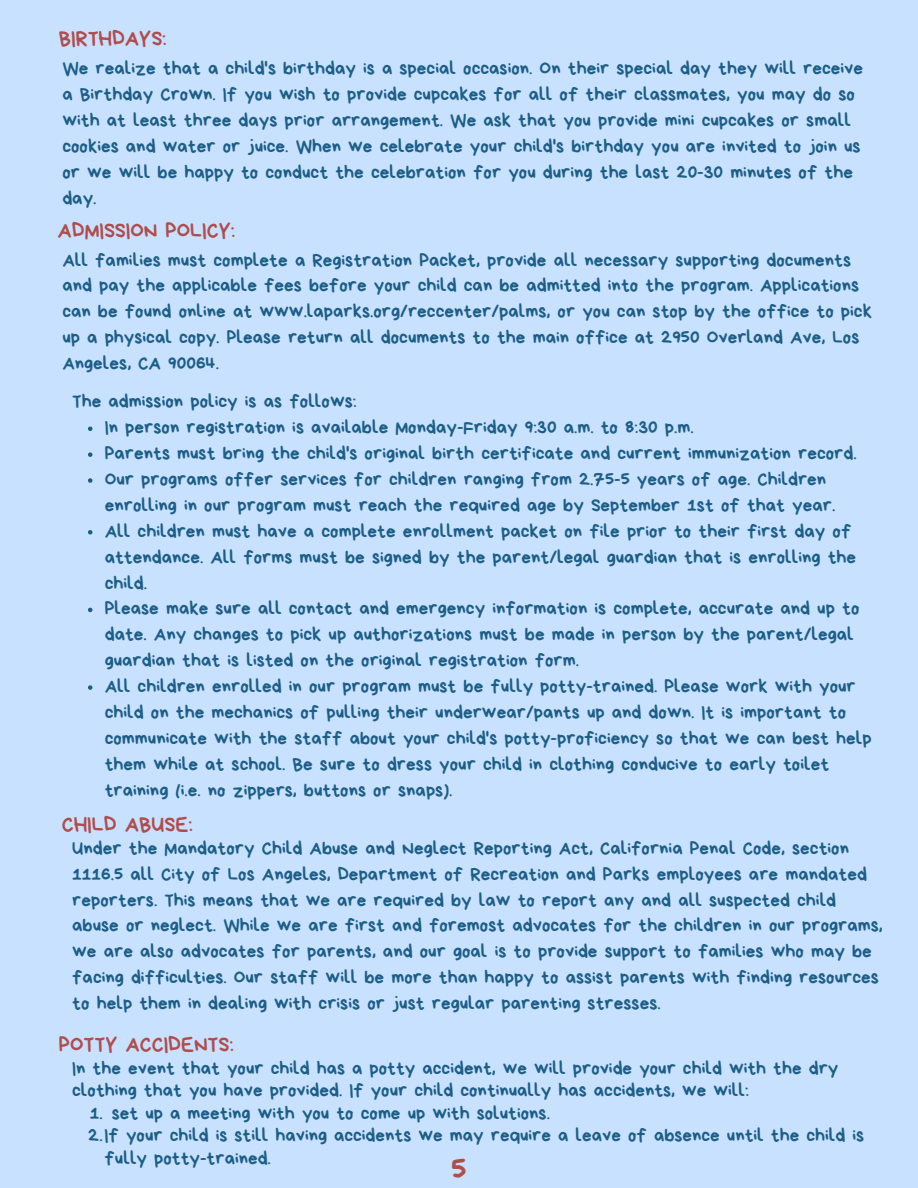
<style>
.page{position:relative;width:918px;height:1188px;background:#c8e1ff}
.page>*{position:absolute;margin:0;border:0;box-sizing:border-box;transform-origin:0 0}
.t1{font:32.4px "Bryndan Write";color:#af4d4d}
.t2{font:21.9px "Bryndan Write";color:#af4d4d}
.t3{font:19.05px/25.8px "Bryndan Write";color:#1d5e87}
</style>
<div class="page">
<svg style="left:88px;top:427px;width:4px;height:4px"></svg>
<svg style="left:88px;top:452px;width:4px;height:5px"></svg>
<svg style="left:88px;top:478px;width:4px;height:5px"></svg>
<svg style="left:88px;top:530px;width:4px;height:5px"></svg>
<svg style="left:88px;top:608px;width:4px;height:4px"></svg>
<svg style="left:88px;top:685px;width:4px;height:5px"></svg>
<p class="t2" style="left:59px;top:28px;width:109px">BIRTHDAYS:</p>
<h1 class="t3" style="left:62px;top:56px;width:802px">We realize that a child's birthday is a special occasion. On their special day they will receive a Birthday Crown. If you wish to provide cupcakes for all of their classmates, you may do so with at least three days prior arrangement. We ask that you provide mini cupcakes or small cookies and water or juice. When we celebrate your child's birthday you are invited to join us or we will be happy to conduct the celebration for you during the last 20-30 minutes of the day.</h1>
<h1 class="t2" style="left:58px;top:219px;width:179px">ADMISSION POLICY:</h1>
<p class="t3" style="left:62px;top:247px;width:811px">All families must complete a Registration Packet, provide all necessary supporting documents and pay the applicable fees before your child can be admitted into the program. Applications can be found online at www.laparks.org/reccenter/palms, or you can stop by the office to pick up a physical copy. Please return all documents to the main office at 2950 Overland Ave, Los Angeles, CA 90064.</p>
<p class="t3" style="left:72px;top:389px;width:286px">The admission policy is as follows:</p>
<p class="t3" style="left:105px;top:415px;width:590px">In person registration is available Monday-Friday 9:30 a.m. to 8:30 p.m.</p>
<p class="t3" style="left:105px;top:441px;width:754px">Parents must bring the child's original birth certificate and current immunization record.</p>
<p class="t3" style="left:105px;top:466px;width:732px">Our programs offer services for children ranging from 2.75-5 years of age. Children enrolling in our program must reach the required age by September 1st of that year.</p>
<p class="t3" style="left:105px;top:518px;width:753px">All children must have a complete enrollment packet on file prior to their first day of attendance. All forms must be signed by the parent/legal guardian that is enrolling the child.</p>
<p class="t3" style="left:105px;top:596px;width:756px">Please make sure all contact and emergency information is complete, accurate and up to date. Any changes to pick up authorizations must be made in person by the parent/legal guardian that is listed on the original registration form.</p>
<p class="t3" style="left:105px;top:673px;width:769px">All children enrolled in our program must be fully potty-trained. Please work with your child on the mechanics of pulling their underwear/pants up and down. It is important to communicate with the staff about your child's potty-proficiency so that we can best help them while at school. Be sure to dress your child in clothing conducive to early toilet training (i.e. no zippers, buttons or snaps).</p>
<p class="t2" style="left:62px;top:813px;width:133px">CHILD ABUSE:</p>
<h1 class="t3" style="left:72px;top:835px;width:812px">Under the Mandatory Child Abuse and Neglect Reporting Act, California Penal Code, section 1116.5 all City of Los Angeles, Department of Recreation and Parks employees are mandated reporters. This means that we are required by law to report any and all suspected child abuse or neglect. While we are first and foremost advocates for the children in our programs, we are also advocates for parents, and our goal is to provide support to families who may be facing difficulties. Our staff will be more than happy to assist parents with finding resources to help them in dealing with crisis or just regular parenting stresses.</h1>
<p class="t2" style="left:59px;top:1034px;width:176px">POTTY ACCIDENTS:</p>
<p class="t3" style="left:72px;top:1057px;width:768px;line-height:22.5px">In the event that your child has a potty accident, we will provide your child with the dry clothing that you have provided. If your child continually has accidents, we will:</p>
<p class="t3" style="left:90px;top:1100px;width:462px">1. set up a meeting with you to come up with solutions.</p>
<p class="t3" style="left:105px;top:1124px;width:761px;line-height:22.5px;text-indent:-16px">2.If your child is still having accidents we may require a leave of absence until the child is fully potty-trained.</p>
<h1 class="t1" style="left:451px;top:1153px;width:17px">5</h1>
</div>
